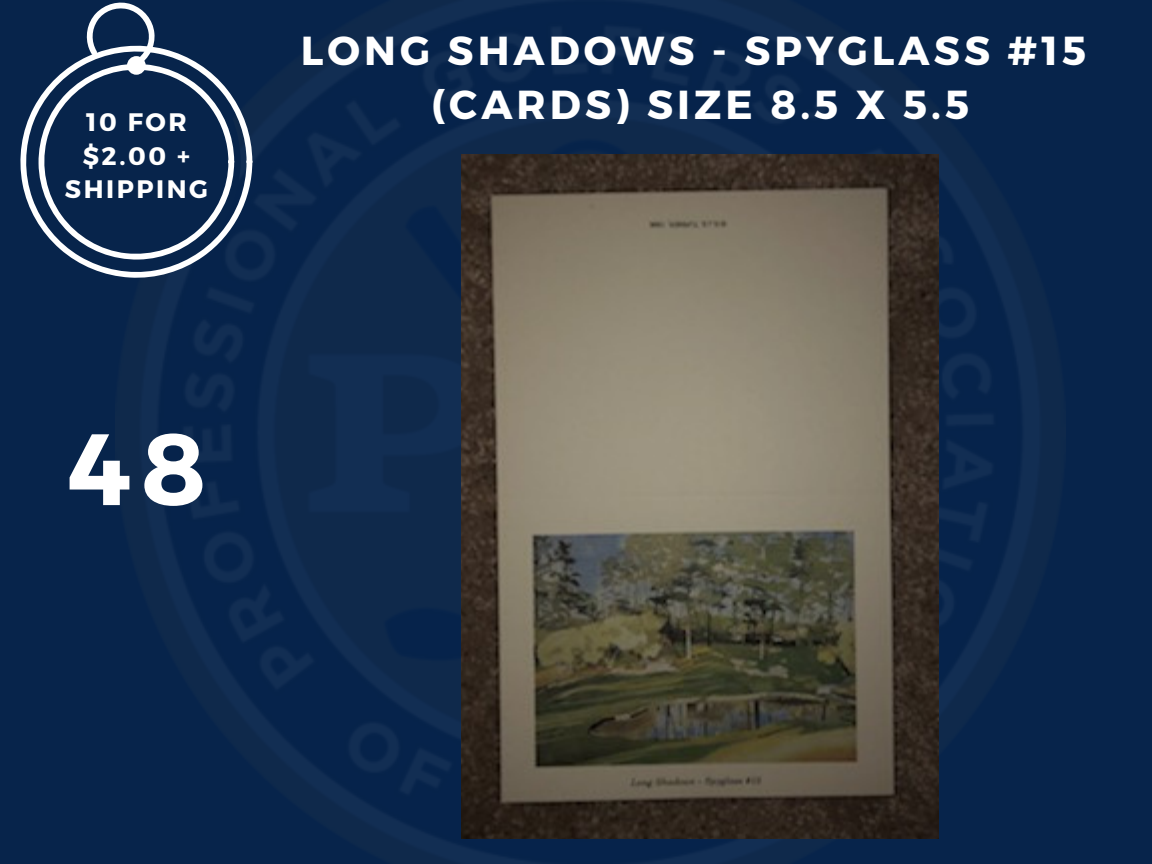
<style>
.page{position:relative;width:1152px;height:864px;background:#07244b}
.page>*{position:absolute;margin:0;border:0;box-sizing:border-box;transform-origin:0 0}
.t1{font:700 101.1px "Montserrat";color:#fff}
.t2{font:700 40.5px "Montserrat";letter-spacing:.1em;color:#fff}
.t3{font:700 25.35px "Montserrat";letter-spacing:.1em;color:#fff}
</style>
<div class="page">
<img style="left:142px;top:0;width:897px;height:864px">
<img style="left:462px;top:155px;width:477px;height:684px">
<svg style="left:20px;top:45px;width:232px;height:233px"></svg>
<svg style="left:38px;top:0;width:196px;height:260px"></svg>
<div style="left:127px;top:56px;width:19px;height:19px;background:#fff;border-radius:50%"></div>
<p class="t3" style="left:86px;top:105px;width:102px">10 FOR</p>
<p class="t3" style="left:83px;top:139px;width:109px">$2.00 +</p>
<p class="t3" style="left:65px;top:173px;width:145px">SHIPPING</p>
<p class="t1" style="left:67px;top:403px;width:141px">48</p>
<p class="t2" style="left:301px;top:24px;width:787px">LONG SHADOWS - SPYGLASS #15</p>
<p class="t2" style="left:431px;top:78px;width:539px">(CARDS) SIZE 8.5 X 5.5</p>
</div>
